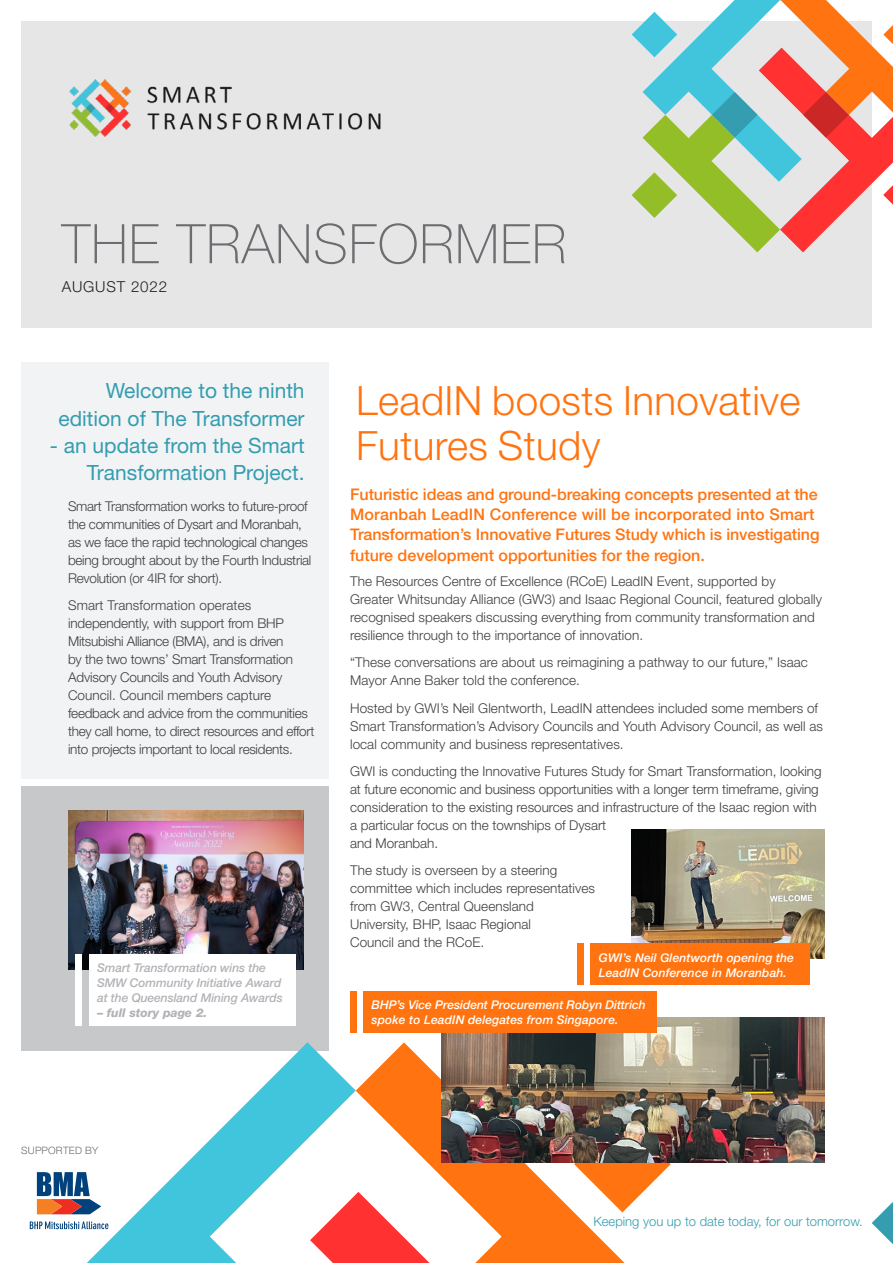
<style>
.page{position:relative;width:893px;height:1263px;background:#fff}
.page>*{position:absolute;margin:0;border:0;box-sizing:border-box;transform-origin:0 0}
.t1{font:100 54.6px "Helvetica Neue";letter-spacing:.02em;color:#6c6d70}
.heading{font:300 40.35px/44.2px "Helvetica Neue";letter-spacing:.01em;color:#ff7411}
.t2{font:21px/27px "Helvetica Neue";color:#349db0;text-align:right}
.intro{font:500 16.05px/20.4px "Helvetica Neue";letter-spacing:-.005em;color:#ff7411}
.t3{font:300 15.15px "Helvetica Neue";letter-spacing:.055em;color:#231f20}
.body{font:300 13.5px/18px "Helvetica Neue";color:#3e3e3f}
.body-2{font:300 13.5px/18px "Helvetica Neue";letter-spacing:-.02em;color:#3e3e3f}
.t4{font:300 13.05px "Helvetica Neue";color:#349db0}
.t5{font:italic 500 12px/15px "Helvetica Neue";letter-spacing:.01em;color:#fff}
.t6{font:italic 500 12px/15px "Helvetica Neue";letter-spacing:-.005em;color:#b2b3b7}
.t7{font:italic 800 12px "Helvetica Neue";letter-spacing:-.005em;color:#b2b3b7}
.t8{font:300 10.2px "Helvetica Neue";letter-spacing:.02em;color:#6c6d70}
</style>
<div class="page">
<div style="left:21px;top:786px;width:308px;height:264px;background:#c7c8ca"></div>
<svg style="left:87px;top:1042px;width:269px;height:221px"></svg>
<svg style="left:310px;top:1192px;width:46px;height:71px"></svg>
<svg style="left:356px;top:1042px;width:269px;height:221px"></svg>
<svg style="left:574px;top:1162px;width:97px;height:50px"></svg>
<div style="left:21px;top:362px;width:308px;height:417px;background:#f2f3f4"></div>
<svg style="left:872px;top:1202px;width:21px;height:42px"></svg>
<div style="left:21px;top:21px;width:851px;height:306px;background:#e6e6e6"></div>
<img style="left:69px;top:79px;width:312px;height:58px">
<svg style="left:632px;top:0;width:261px;height:252px"></svg>
<svg style="left:29px;top:1084px;width:128px;height:179px"></svg>
<img style="left:442px;top:1017px;width:383px;height:145px">
<img style="left:631px;top:829px;width:194px;height:130px">
<img style="left:68px;top:811px;width:235px;height:158px">
<div style="left:577px;top:944px;width:6px;height:41px;background:#ff7411"></div>
<div style="left:590px;top:944px;width:220px;height:41px;background:#ff7411"></div>
<div style="left:350px;top:991px;width:6px;height:41px;background:#ff7411"></div>
<div style="left:363px;top:991px;width:294px;height:41px;background:#ff7411"></div>
<div style="left:76px;top:954px;width:6px;height:71px;background:#fff"></div>
<div style="left:89px;top:954px;width:206px;height:71px;background:#fff"></div>
<p class="t1" style="left:62px;top:213px;width:506px">THE TRANSFORMER</p>
<p class="t3" style="left:62px;top:277px;width:107px">AUGUST 2022</p>
<p class="t2" style="left:58px;top:377px;width:248px">Welcome to the ninth edition of The Transformer</p>
<p class="t2" style="left:50px;top:431px;width:256px">- an update from the Smart<br>Transformation Project.</p>
<p class="body-2" style="left:68px;top:496px;width:245px">Smart Transformation works to future-proof the communities of Dysart and Moranbah, as we face the rapid technological changes being brought about by the Fourth Industrial Revolution (or 4IR for short).</p>
<p class="body" style="left:68px;top:596px;width:248px">Smart Transformation operates independently, with support from BHP Mitsubishi Alliance (BMA), and is driven<br>by the two towns’ Smart Transformation Advisory Councils and Youth Advisory Council. Council members capture feedback and advice from the communities they call home, to direct resources and effort into projects important to local residents.</p>
<p class="t6" style="left:97px;top:960px;width:187px">Smart Transformation wins the<br>SMW Community Initiative Award at the Queensland Mining Awards</p>
<p class="t7" style="left:97px;top:1006px;width:112px">– full story page 2.</p>
<p class="heading" style="left:356px;top:378px;width:446px">LeadIN boosts Innovative<br>Futures Study</p>
<p class="intro" style="left:350px;top:483px;width:471px">Futuristic ideas and ground-breaking concepts presented at the Moranbah LeadIN Conference will be incorporated into Smart Transformation’s Innovative Futures Study which is investigating future development opportunities for the region.</p>
<p class="body" style="left:350px;top:572px;width:473px">The Resources Centre of Excellence (RCoE) LeadIN Event, supported by Greater Whitsunday Alliance (GW3) and Isaac Regional Council, featured globally recognised speakers discussing everything from community transformation and resilience through to the importance of innovation.</p>
<p class="body" style="left:350px;top:653px;width:459px">“These conversations are about us reimagining a pathway to our future,” Isaac<br>Mayor Anne Baker told the conference.</p>
<p class="body" style="left:350px;top:699px;width:474px">Hosted by GWI’s Neil Glentworth, LeadIN attendees included some members of<br>Smart Transformation’s Advisory Councils and Youth Advisory Council, as well as local community and business representatives.</p>
<p class="body" style="left:350px;top:762px;width:473px">GWI is conducting the Innovative Futures Study for Smart Transformation, looking at future economic and business opportunities with a longer term timeframe, giving consideration to the existing resources and infrastructure of the Isaac region with a particular focus on the townships of Dysart<br>and Moranbah.</p>
<p class="body" style="left:350px;top:861px;width:246px">The study is overseen by a steering committee which includes representatives from GW3, Central Queensland<br>University, BHP, Isaac Regional<br>Council and the RCoE.</p>
<p class="t5" style="left:599px;top:950px;width:197px">GWI’s Neil Glentworth opening the<br>LeadIN Conference in Moranbah.</p>
<p class="t5" style="left:372px;top:997px;width:276px">BHP’s Vice President Procurement Robyn Dittrich spoke to LeadIN delegates from Singapore.</p>
<p class="t8" style="left:21px;top:1144px;width:79px">SUPPORTED BY</p>
<p class="t4" style="left:593px;top:1213px;width:271px">Keeping you up to date today, for our tomorrow.</p>
</div>
